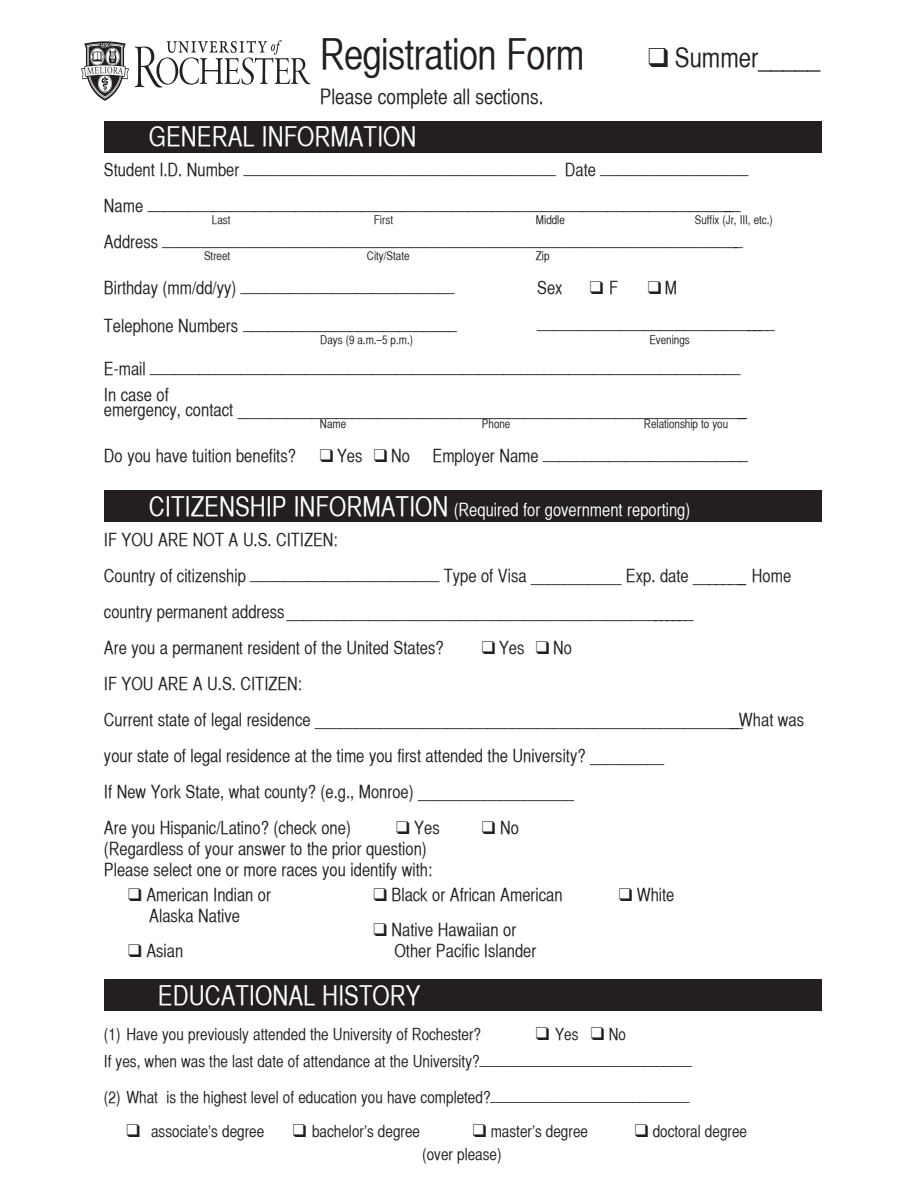
<style>
.page{position:relative;width:918px;height:1188px;background:#fff}
.page>*{position:absolute;margin:0;border:0;box-sizing:border-box;transform-origin:0 0}
.t1{font:42px "Helvetica CY Plain";letter-spacing:-.015em;color:#231f20}
.t2{font:27px "Helvetica CY Plain";color:#fff}
.t3{font:27px "Helvetica CY Plain";color:#231f20}
.t4{font:21px "Helvetica CY Plain";color:#231f20}
.t5{font:18px/21px "Helvetica CY Plain";color:#231f20}
.t6{font:18px "Helvetica CY Plain";color:#fff}
.t7{font:16.5px "Helvetica CY Plain";color:#231f20}
.t8{font:12px "Helvetica CY Plain";color:#231f20}
.s1{font-size:27px}
</style>
<div class="page">
<div style="left:104px;top:979px;width:718px;height:31px;background:#231f20"></div>
<div style="left:104px;top:490px;width:718px;height:32px;background:#231f20"></div>
<div style="left:104px;top:122px;width:718px;height:31px;background:#231f20"></div>
<svg style="left:135px;top:40px;width:175px;height:48px"></svg>
<svg style="left:81px;top:41px;width:48px;height:60px"></svg>
<p class="t1" style="left:320px;top:31px;width:266px">Registration Form</p>
<p class="t4" style="left:320px;top:85px;width:225px">Please complete all sections.</p>
<p class="t2" style="left:149px;top:121px;width:269px">GENERAL INFORMATION</p>
<p class="t5" style="left:104px;top:156px;width:646px">Student I.D. Number ______________________________________ Date __________________</p>
<p class="t5" style="left:104px;top:192px;width:638px">Name ________________________________________________________________________</p>
<p class="t8" style="left:212px;top:213px;width:20px">Last</p>
<p class="t8" style="left:374px;top:213px;width:21px">First</p>
<p class="t8" style="left:536px;top:213px;width:30px">Middle</p>
<p class="t8" style="left:695px;top:213px;width:79px">Suffix (Jr, III, etc.)</p>
<p class="t5" style="left:104px;top:228px;width:640px">Address _______________________________________________________________________</p>
<p class="t8" style="left:204px;top:249px;width:28px">Street</p>
<p class="t8" style="left:367px;top:249px;width:44px">City/State</p>
<p class="t8" style="left:536px;top:249px;width:15px">Zip</p>
<p class="t5" style="left:104px;top:275px;width:352px">Birthday (mm/dd/yy) __________________________</p>
<p class="t5" style="left:537px;top:278px;width:27px">Sex</p>
<p class="t5" style="left:590px;top:278px;width:30px">❑ F</p>
<p class="t5" style="left:648px;top:278px;width:31px">❑M</p>
<p class="t5" style="left:104px;top:312px;width:354px">Telephone Numbers __________________________</p>
<p class="t5" style="left:537px;top:311px;width:239px">______________________________</p>
<p class="t8" style="left:320px;top:333px;width:94px">Days (9 a.m.–5 p.m.)</p>
<p class="t8" style="left:649px;top:333px;width:42px">Evenings</p>
<p class="t5" style="left:104px;top:356px;width:638px">E-mail ________________________________________________________________________</p>
<p class="t5" style="left:104px;top:384px;width:66px">In case of</p>
<p class="t5" style="left:104px;top:399px;width:644px">emergency, contact ______________________________________________________________</p>
<p class="t8" style="left:320px;top:417px;width:28px">Name</p>
<p class="t8" style="left:482px;top:417px;width:30px">Phone</p>
<p class="t8" style="left:644px;top:417px;width:86px">Relationship to you</p>
<p class="t5" style="left:104px;top:446px;width:194px">Do you have tuition benefits?</p>
<p class="t5" style="left:320px;top:446px;width:91px">❑Yes ❑No</p>
<p class="t5" style="left:432px;top:443px;width:317px">Employer Name _________________________</p>
<p class="t6" style="left:149px;top:500px;width:543px"><span class="s1">CITIZENSHIP INFORMATION</span> (Required for government reporting)</p>
<p class="t5" style="left:104px;top:530px;width:235px">IF YOU ARE NOT A U.S. CITIZEN:</p>
<p class="t5" style="left:104px;top:558px;width:689px;line-height:36px">Country of citizenship _______________________ Type of Visa ___________ Exp. date _______ Home country permanent address ___________________________________________________</p>
<p class="t5" style="left:104px;top:638px;width:341px">Are you a permanent resident of the United States?</p>
<p class="t5" style="left:482px;top:638px;width:91px">❑Yes ❑No</p>
<p class="t5" style="left:104px;top:674px;width:200px">IF YOU ARE A U.S. CITIZEN:</p>
<p class="t5" style="left:104px;top:702px;width:702px;line-height:36px">Current state of legal residence _____________________________________________________What was your state of legal residence at the time you first attended the University? _________</p>
<p class="t5" style="left:104px;top:782px;width:472px">If New York State, what county? (e.g., Monroe) ___________________</p>
<p class="t5" style="left:104px;top:818px;width:248px">Are you Hispanic/Latino? (check one)</p>
<p class="t5" style="left:396px;top:818px;width:45px">❑ Yes</p>
<p class="t5" style="left:482px;top:818px;width:38px">❑ No</p>
<p class="t5" style="left:104px;top:839px;width:324px">(Regardless of your answer to the prior question)</p>
<p class="t5" style="left:104px;top:860px;width:330px">Please select one or more races you identify with:</p>
<p class="t3" style="left:648px;top:42px;width:173px">❑ Summer_____</p>
<p class="t5" style="left:128px;top:884px;width:144px;text-align:center">❑ American Indian or<br>Alaska Native</p>
<p class="t5" style="left:128px;top:940px;width:57px">❑ Asian</p>
<p class="t5" style="left:374px;top:884px;width:191px">❑ Black or African American</p>
<p class="t5" style="left:395px;top:919px;width:143px;text-indent:-21px">❑ Native Hawaiian or<br>Other Pacific Islander</p>
<p class="t5" style="left:619px;top:884px;width:57px">❑ White</p>
<p class="t2" style="left:158px;top:981px;width:264px">EDUCATIONAL HISTORY</p>
<p class="t7" style="left:104px;top:1025px;width:379px">(1) Have you previously attended the University of Rochester?</p>
<p class="t7" style="left:536px;top:1025px;width:92px">❑ Yes ❑ No</p>
<p class="t7" style="left:104px;top:1052px;width:590px">If yes, when was the last date of attendance at the University?_____________________________</p>
<p class="t7" style="left:104px;top:1088px;width:587px">(2) What is the highest level of education you have completed?___________________________</p>
<p class="t7" style="left:126px;top:1122px;width:139px">❑ associate’s degree</p>
<p class="t7" style="left:293px;top:1122px;width:129px">❑ bachelor’s degree</p>
<p class="t7" style="left:473px;top:1122px;width:117px">❑ master’s degree</p>
<p class="t7" style="left:635px;top:1122px;width:114px">❑ doctoral degree</p>
<p class="t7" style="left:422px;top:1145px;width:81px">(over please)</p>
</div>
